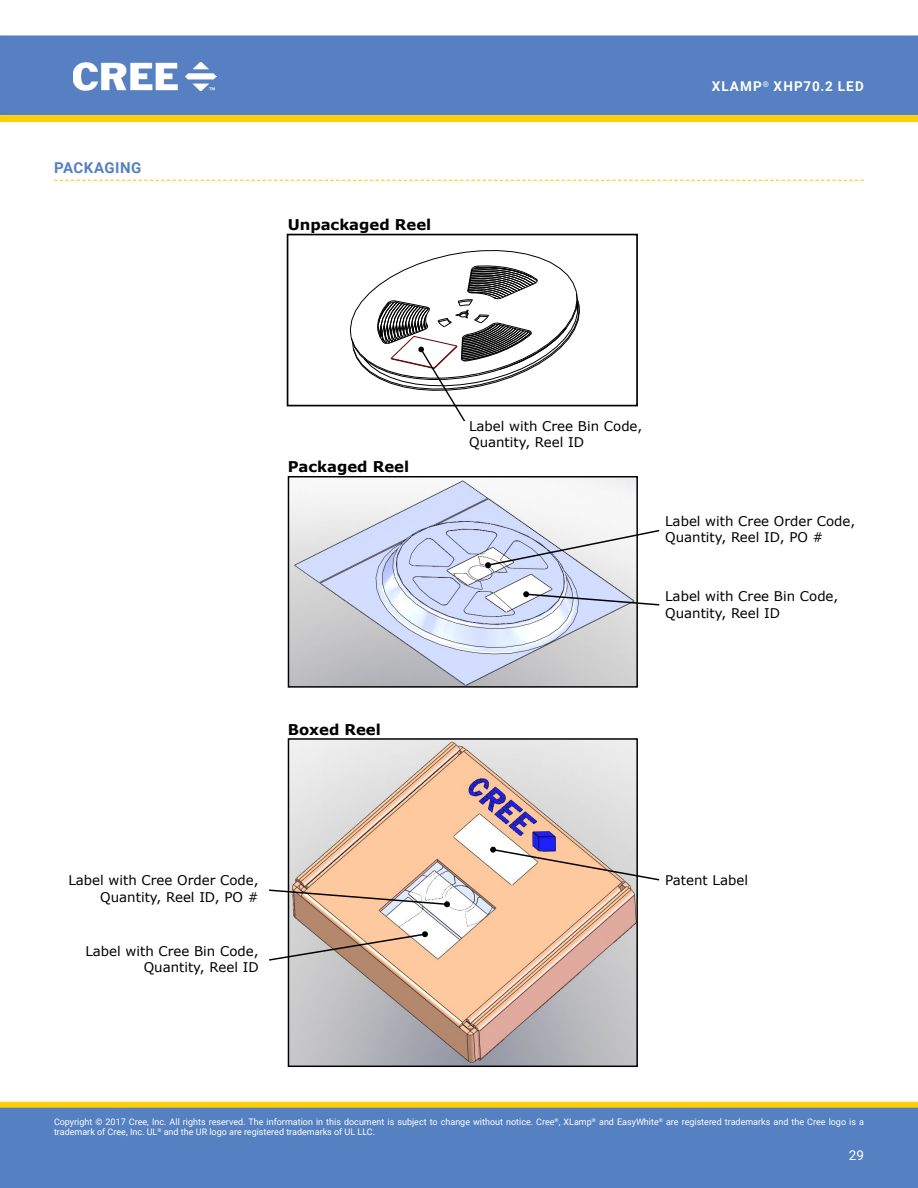
<style>
.page{position:relative;width:918px;height:1188px;background:#fff}
.page>*{position:absolute;margin:0;border:0;box-sizing:border-box;transform-origin:0 0}
.t1{font:700 15px "Roboto";color:#5580c3}
.t2{font:700 14.85px "Verdana";color:#000}
.t3{font:700 13.5px "Roboto";letter-spacing:.085em;color:#fff}
.t4{font:13.5px "Roboto";color:#fff}
.t5{font:13.35px/16.4px "Verdana";color:#000}
.t6{font:9px/10.8px "Roboto";color:#fff}
</style>
<div class="page">
<div style="left:0;top:35px;width:918px;height:80px;background:#5680c1"></div>
<img style="left:73px;top:62px;width:143px;height:29px">
<div style="left:1px;top:1102px;width:916px;height:6px;background:#ffce06"></div>
<div style="left:0;top:1102px;width:918px;height:6px;border:1px solid #ffce06"></div>
<div style="left:0;top:1108px;width:918px;height:80px;background:#5580c1"></div>
<svg style="left:0;top:115px;width:918px;height:7px;background:#fece08"></svg>
<svg style="left:54px;top:180px;width:810px;height:1px"></svg>
<img style="left:290px;top:478px;width:346px;height:208px">
<div style="left:288px;top:476px;width:350px;height:212px;border:1px solid #000"></div>
<svg style="left:350px;top:250px;width:230px;height:171px"></svg>
<svg style="left:485px;top:529px;width:175px;height:39px"></svg>
<svg style="left:523px;top:591px;width:137px;height:15px"></svg>
<img style="left:290px;top:740px;width:346px;height:325px">
<div style="left:288px;top:738px;width:350px;height:329px;border:1px solid #000"></div>
<svg style="left:269px;top:889px;width:181px;height:18px"></svg>
<svg style="left:269px;top:931px;width:159px;height:31px;background:#d0b7a4"></svg>
<svg style="left:490px;top:847px;width:170px;height:35px"></svg>
<div style="left:287px;top:234px;width:351px;height:172px;border:2px solid #000"></div>
<h1 class="t1" style="left:54px;top:157px;width:21px">PACKAG</h1>
<h1 class="t1" style="left:115px;top:157px;width:26px">ING</h1>
<h2 class="t2" style="left:288px;top:214px;width:145px">Unpackaged Reel</h2>
<h3 class="t3" style="left:712px;top:77px;width:154px">XLAMP<sup>®</sup> XHP70.2 LED</h3>
<h2 class="t2" style="left:288px;top:456px;width:123px">Packaged Reel</h2>
<h2 class="t2" style="left:288px;top:719px;width:95px">Boxed Reel</h2>
<h3 class="t5" style="left:68px;top:872px;width:192px;text-align:right">Label with Cree Order Code,<br>Quantity, Reel ID, PO #</h3>
<h3 class="t5" style="left:85px;top:943px;width:175px;text-align:right">Label with Cree Bin Code,<br>Quantity, Reel ID</h3>
<h3 class="t5" style="left:469px;top:418px;width:175px">Label with Cree Bin Code,<br>Quantity, Reel ID</h3>
<h3 class="t5" style="left:665px;top:513px;width:192px">Label with Cree Order Code,<br>Quantity, Reel ID, PO #</h3>
<h3 class="t5" style="left:665px;top:588px;width:175px">Label with Cree Bin Code,<br>Quantity, Reel ID</h3>
<h3 class="t5" style="left:665px;top:872px;width:84px">Patent Label</h3>
<p class="t6" style="left:54px;top:1116px;width:812px">Copyright © 2017 Cree, Inc. All rights reserved. The information in this document is subject to change without notice. Cree<sup>®</sup>, XLamp<sup>®</sup> and EasyWhite<sup>®</sup> are registered trademarks and the Cree logo is a trademark of Cree, Inc. UL<sup>®</sup> and the UR logo are registered trademarks of UL LLC.</p>
<h3 class="t4" style="left:849px;top:1145px;width:17px">29</h3>
</div>
